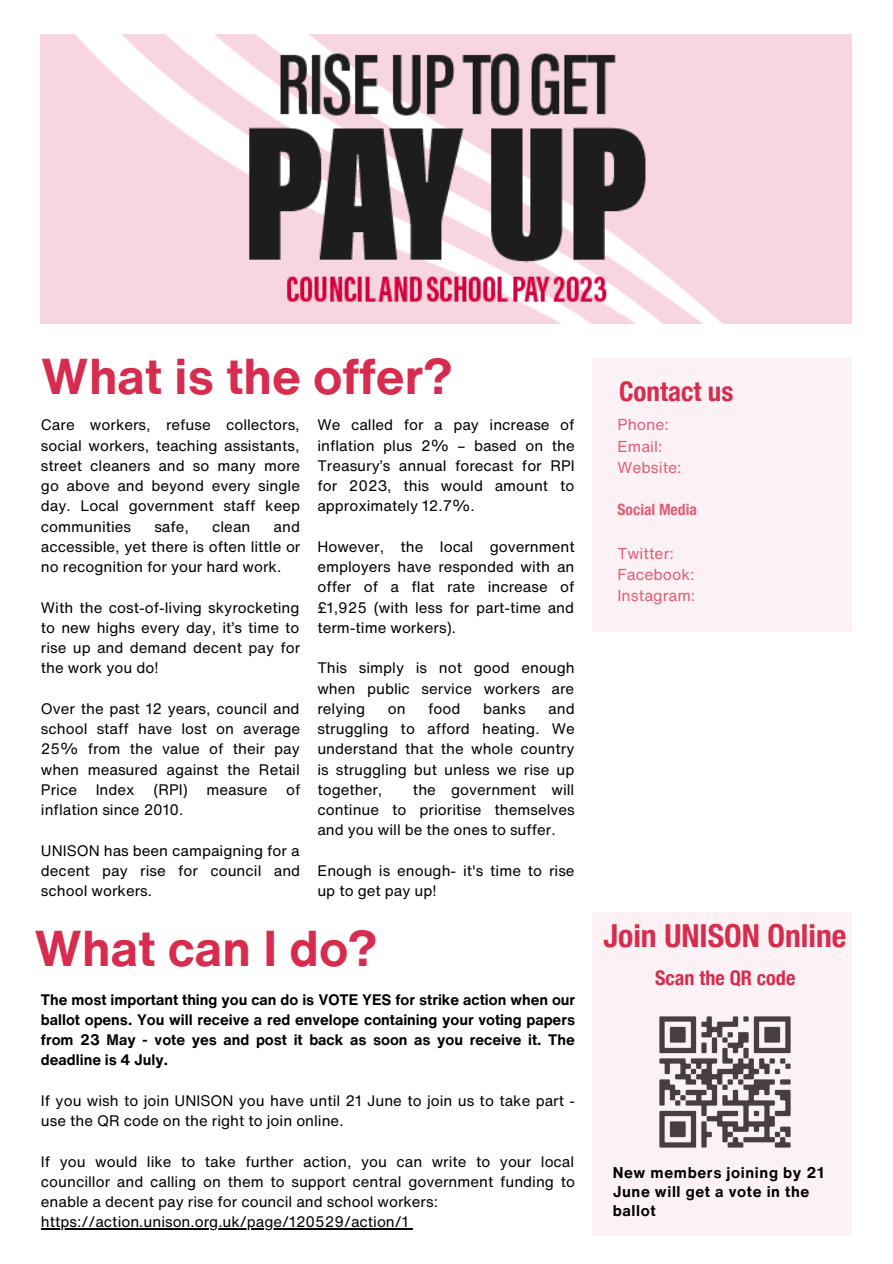
<style>
.page{position:relative;width:893px;height:1264px;background:#fff}
.page>*{position:absolute;margin:0;border:0;box-sizing:border-box;transform-origin:0 0}
.t1{font:700 49.5px "Helvetica Now Text";color:#d72c4e}
.t2{font:700 condensed 31.65px "Helvetica Neue";color:#d72c4e}
.t3{font:700 condensed 27px "Helvetica Neue";color:#d72c4e}
.t4{font:700 condensed 20.1px "Helvetica Neue";color:#d72c4e}
.t5{font:15.6px "Helvetica Now Text";color:#d72c4e}
.t6{font:700 condensed 15.6px "Helvetica Neue";color:#d72c4e}
.t7{font:700 15.3px/19px "Helvetica Now Text";letter-spacing:.04em;color:#000}
.t8{font:15px/20.2px "Helvetica Now Text";color:#000;text-align:justify}
.t9{font:700 15px/20.2px "Helvetica Now Text";color:#000;text-align:justify}
</style>
<div class="page">
<img style="left:41px;top:35px;width:810px;height:288px">
<svg style="left:592px;top:912px;width:259px;height:323px;fill:#fcf2f5"></svg>
<div style="left:592px;top:358px;width:259px;height:273px;background:#fcf2f5"></div>
<hr style="left:41px;top:1228px;width:367px;height:1px;background:#000">
<p class="t1" style="left:41px;top:339px;width:413px">What is the offer?</p>
<p class="t8" style="left:41px;top:414px;width:261px">Care workers, refuse collectors, social workers, teaching assistants, street cleaners and so many more go above and beyond every single day. Local government staff keep communities</p>
<p class="t8" style="left:41px;top:516px;width:261px;text-indent:233px">and accessible, yet there is often little or no recognition for your hard work.</p>
<p class="t8" style="left:41px;top:597px;width:261px">With the cost-of-living skyrocketing to new highs every day, it’s time to rise up and demand decent pay for the work you do!</p>
<p class="t8" style="left:41px;top:698px;width:261px">Over the past 12 years, council and school staff have lost on average 25% from the value of their pay when measured against the Retail Price Index (RPI) measure of inflation since 2010.</p>
<p class="t8" style="left:41px;top:839px;width:261px">UNISON has been campaigning for a decent pay rise for council and school workers.</p>
<p class="t8" style="left:154px;top:516px;width:36px">safe,</p>
<p class="t8" style="left:212px;top:516px;width:40px">clean</p>
<p class="t8" style="left:317px;top:414px;width:259px">We called for a pay increase of inflation plus 2% – based on the Treasury’s annual forecast for RPI for 2023, this would amount to approximately 12.7%.</p>
<p class="t8" style="left:317px;top:536px;width:259px">However, the local government employers have responded with an offer of a flat rate increase of £1,925 (with less for part-time and term-time workers).</p>
<p class="t8" style="left:317px;top:657px;width:259px">This simply is not good enough when public service workers are relying</p>
<p class="t8" style="left:317px;top:698px;width:259px;text-indent:231px">and struggling to afford heating. We understand that the whole country is struggling but unless we rise up together,</p>
<p class="t8" style="left:388px;top:698px;width:19px">on</p>
<p class="t8" style="left:428px;top:698px;width:34px">food</p>
<p class="t8" style="left:483px;top:698px;width:44px">banks</p>
<p class="t8" style="left:317px;top:779px;width:259px;text-indent:96px">the government will continue to prioritise themselves and you will be the ones to suffer.</p>
<p class="t8" style="left:317px;top:860px;width:259px">Enough is enough- it's time to rise up to get pay up!</p>
<p class="t1" style="left:34px;top:910px;width:344px">What can I do?</p>
<p class="t9" style="left:41px;top:988px;width:535px">The most important thing you can do is VOTE YES for strike action when our ballot opens. You will receive a red envelope containing your voting papers from 23 May - vote yes and post it back as soon as you receive it. The deadline is 4 July.</p>
<p class="t8" style="left:41px;top:1090px;width:535px">If you wish to join UNISON you have until 21 June to join us to take part - use the QR code on the right to join online.</p>
<p class="t8" style="left:41px;top:1150px;width:535px">If you would like to take further action, you can write to your local councillor and calling on them to support central government funding to enable a decent pay rise for council and school workers:</p>
<p class="t8" style="left:41px;top:1211px;width:369px">https://action.unison.org.uk/page/120529/action/1</p>
<p class="t3" style="left:619px;top:375px;width:116px">Contact us</p>
<p class="t5" style="left:617px;top:413px;width:53px">Phone:</p>
<p class="t5" style="left:617px;top:434px;width:47px">Email:</p>
<p class="t5" style="left:617px;top:456px;width:66px">Website:</p>
<p class="t6" style="left:617px;top:499px;width:81px">Social Media</p>
<p class="t5" style="left:617px;top:541px;width:58px">Twitter:</p>
<p class="t5" style="left:617px;top:562px;width:79px">Facebook:</p>
<p class="t5" style="left:617px;top:584px;width:79px">Instagram:</p>
<p class="t2" style="left:603px;top:916px;width:244px">Join UNISON Online</p>
<p class="t4" style="left:655px;top:965px;width:142px">Scan the QR code</p>
<p class="t7" style="left:612px;top:1162px;width:213px">New members joining by 21<br>June will get a vote in the ballot</p>
</div>
